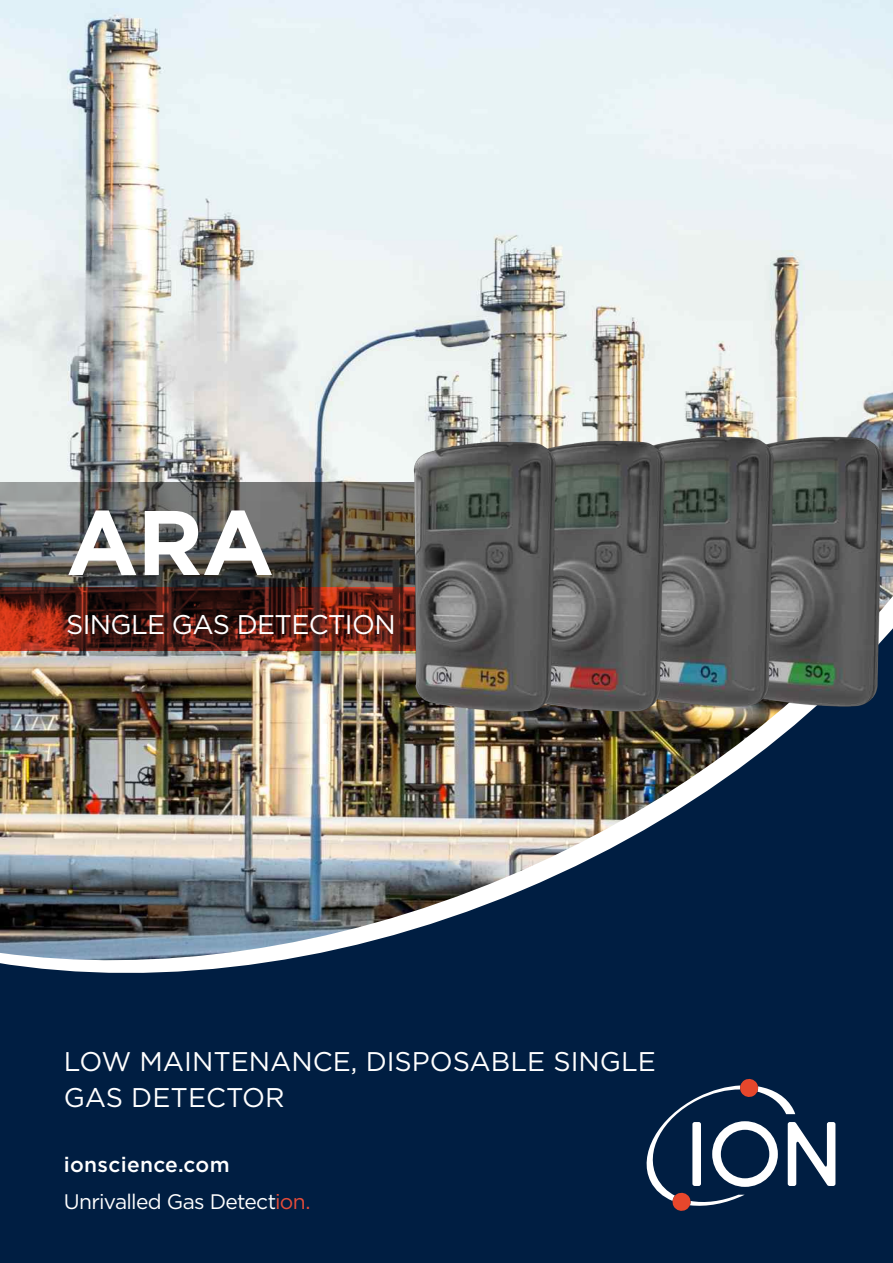
<style>
.page{position:relative;width:893px;height:1263px;background:#001e42}
.page>*{position:absolute;margin:0;border:0;box-sizing:border-box;transform-origin:0 0}
.t1{font:700 91.5px "Gotham";color:#fff}
.t2{font:27px/36px "Gotham";color:#fff}
.t3{font:27px "Gotham";letter-spacing:-.025em;color:#fff}
.t4{font:21px/36.2px "Gotham";letter-spacing:-.035em;color:#fff}
.s1{font-weight:500}
.s2{color:#e54c39}
</style>
<div class="page">
<img style="left:0;top:0;width:893px;height:973px">
<img style="left:789px;top:426px;width:104px;height:293px">
<img style="left:609px;top:426px;width:180px;height:293px">
<img style="left:571px;top:431px;width:109px;height:292px">
<img style="left:0;top:483px;width:391px;height:104px">
<svg style="left:646px;top:1078px;width:189px;height:133px"></svg>
<svg style="left:0;top:587px;width:391px;height:64px;background:#5c1d14"></svg>
<img style="left:391px;top:431px;width:180px;height:293px">
<h1 class="t1" style="left:66px;top:490px;width:209px">ARA</h1>
<p class="t3" style="left:66px;top:609px;width:331px">SINGLE GAS DETECTION</p>
<p class="t2" style="left:64px;top:1043px;width:594px">LOW MAINTENANCE, DISPOSABLE SINGLE<br>GAS DETECTOR</p>
<p class="t4" style="left:64px;top:1146px;width:248px"><span class="s1">ionscience.com<br></span>Unrivalled Gas Detect<span class="s2">ion.</span></p>
</div>
